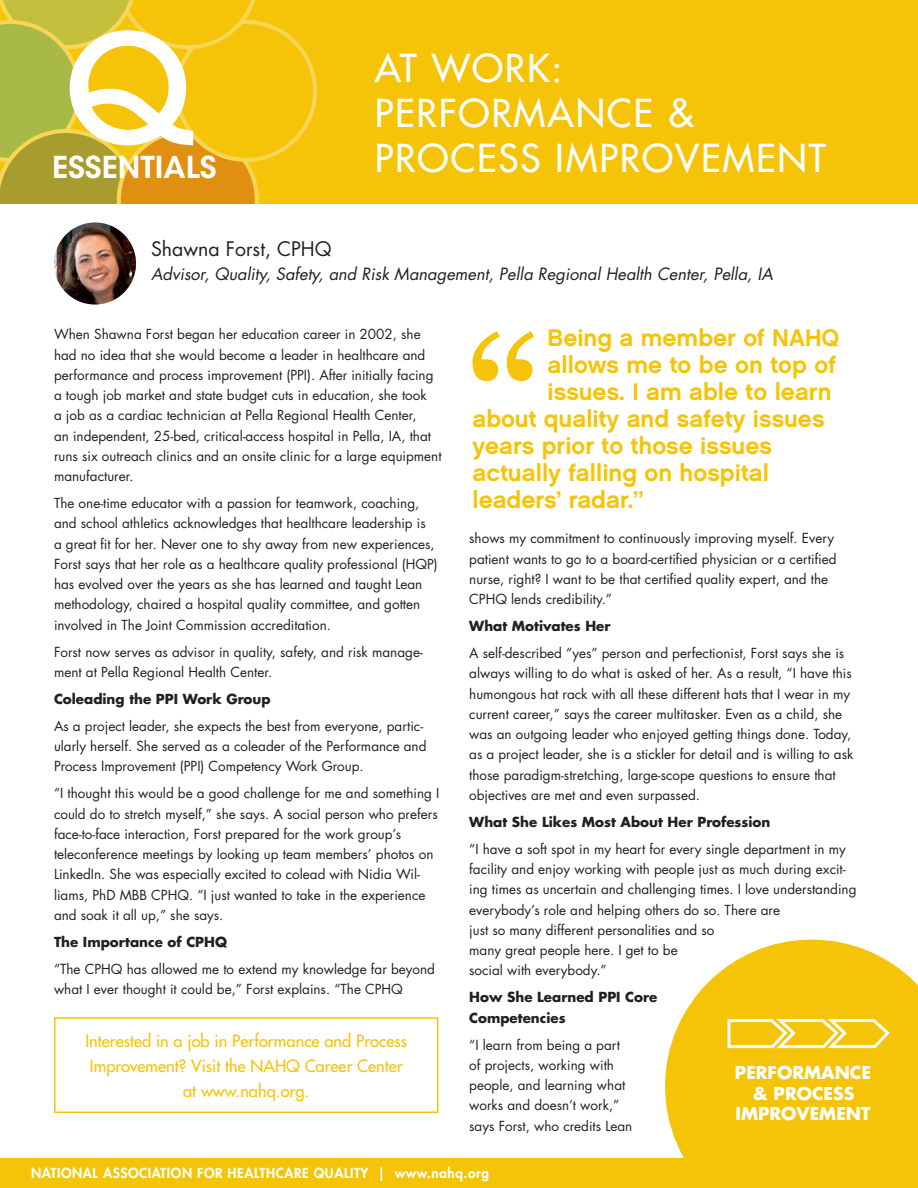
<style>
.page{position:relative;width:918px;height:1188px;background:#fff}
.page>*{position:absolute;margin:0;border:0;box-sizing:border-box;transform-origin:0 0}
.t1{font:500 37.5px/45px "Futura Std";letter-spacing:.05em;color:#fff}
.t2{font:600 30px "ITC Avant Garde Std";color:#fff}
.Callout{font:24px "Chalet New York Nineteen Sixty";color:#f5c409}
.t3{font:19.5px "Futura Std";color:#231f20}
.t4{font:700 17.25px/20.7px "Futura Std";color:#fff;text-align:center}
.Body_text_no_indent{font:500 16.5px/24.8px "Futura Std";color:#f5c409;text-align:center}
.t5{font:italic 16.5px "Futura Std";color:#231f20}
.Body_text_no_indent-2{font:13.5px/20.2px "Futura Std";color:#231f20}
.Body_text_no_indent-3{font:700 13.5px/20.2px "Futura Std";color:#231f20}
.t6{font:800 13.5px "Futura Std";letter-spacing:.04em;color:#fff}
</style>
<div class="page">
<div style="left:0;top:0;width:918px;height:204px;background:#f5c409"></div>
<img style="left:54px;top:222px;width:82px;height:83px;border-radius:41px">
<svg style="left:0;top:0;width:261px;height:272px"></svg>
<svg style="left:665px;top:940px;width:253px;height:218px;background:#f6cb29"></svg>
<div style="left:0;top:1158px;width:918px;height:30px;background:#f5c409"></div>
<svg style="left:726px;top:1016px;width:166px;height:34px"></svg>
<svg style="left:472px;top:331px;width:62px;height:50px"></svg>
<div style="left:54px;top:1017px;width:384px;height:96px;border:2px solid #f5c409"></div>
<h2 class="t2" style="left:52px;top:148px;width:166px">ESSENTIALS</h2>
<h1 class="t1" style="left:375px;top:46px;width:453px">AT WORK:<br>PERFORMANCE &amp;<br>PROCESS IMPROVEMENT</h1>
<h3 class="t3" style="left:151px;top:236px;width:182px">Shawna Forst, CPHQ</h3>
<p class="t5" style="left:151px;top:263px;width:623px">Advisor, Quality, Safety, and Risk Management, Pella Regional Health Center, Pella, IA</p>
<p class="Body_text_no_indent-2" style="left:54px;top:325px;width:389px">When Shawna Forst began her education career in 2002, she had no idea that she would become a leader in healthcare and performance and process improvement (PPI). After initially facing a tough job market and state budget cuts in education, she took<br>a job as a cardiac technician at Pella Regional Health Center,<br>an independent, 25-bed, critical-access hospital in Pella, IA, that runs six outreach clinics and an onsite clinic for a large equipment manufacturer.</p>
<p class="Body_text_no_indent-2" style="left:54px;top:493px;width:385px">The one-time educator with a passion for teamwork, coaching, and school athletics acknowledges that healthcare leadership is<br>a great fit for her. Never one to shy away from new experiences, Forst says that her role as a healthcare quality professional (HQP) has evolved over the years as she has learned and taught Lean methodology, chaired a hospital quality committee, and gotten involved in The Joint Commission accreditation.</p>
<p class="Body_text_no_indent-2" style="left:54px;top:642px;width:370px">Forst now serves as advisor in quality, safety, and risk manage&shy;ment at Pella Regional Health Center.</p>
<p class="Body_text_no_indent-3" style="left:54px;top:689px;width:218px">Coleading the PPI Work Group</p>
<p class="Body_text_no_indent-2" style="left:54px;top:716px;width:374px">As a project leader, she expects the best from everyone, partic&shy;ularly herself. She served as a coleader of the Performance and<br>Process Improvement (PPI) Competency Work Group.</p>
<p class="Body_text_no_indent-2" style="left:54px;top:784px;width:387px">“I thought this would be a good challenge for me and something I could do to stretch myself,” she says. A social person who prefers face-to-face interaction, Forst prepared for the work group’s teleconference meetings by looking up team members’ photos on LinkedIn. She was especially excited to colead with Nidia Wil&shy;liams, PhD MBB CPHQ. “I just wanted to take in the experience and soak it all up,” she says.</p>
<p class="Body_text_no_indent-3" style="left:54px;top:932px;width:175px">The Importance of CPHQ</p>
<p class="Body_text_no_indent-2" style="left:54px;top:959px;width:383px">“The CPHQ has allowed me to extend my knowledge far beyond what I ever thought it could be,” Forst explains. “The CPHQ</p>
<p class="Body_text_no_indent" style="left:85px;top:1029px;width:323px">Interested in a job in Performance and Process<br>Improvement? Visit the NAHQ Career Center at www.nahq.org.</p>
<p class="Callout" style="left:548px;top:323px;width:293px">Being a member of NAHQ</p>
<p class="Callout" style="left:548px;top:350px;width:290px">allows me to be on top of</p>
<p class="Callout" style="left:548px;top:377px;width:285px">issues. I am able to learn</p>
<p class="Callout" style="left:472px;top:404px;width:354px">about quality and safety issues</p>
<p class="Callout" style="left:472px;top:431px;width:301px">years prior to those issues</p>
<p class="Callout" style="left:472px;top:458px;width:298px">actually falling on hospital</p>
<p class="Callout" style="left:472px;top:485px;width:173px">leaders’ radar.”</p>
<p class="Body_text_no_indent-2" style="left:469px;top:529px;width:369px">shows my commitment to continuously improving myself. Every patient wants to go to a board-certified physician or a certified nurse, right? I want to be that certified quality expert, and the CPHQ lends credibility.”</p>
<p class="Body_text_no_indent-3" style="left:469px;top:616px;width:143px">What Motivates Her</p>
<p class="Body_text_no_indent-2" style="left:469px;top:643px;width:386px">A self-described “yes” person and perfectionist, Forst says she is always willing to do what is asked of her. As a result, “I have this humongous hat rack with all these different hats that I wear in my current career,” says the career multitasker. Even as a child, she was an outgoing leader who enjoyed getting things done. Today, as a project leader, she is a stickler for detail and is willing to ask those paradigm-stretching, large-scope questions to ensure that objectives are met and even surpassed.</p>
<p class="Body_text_no_indent-3" style="left:469px;top:812px;width:303px">What She Likes Most About Her Profession</p>
<p class="Body_text_no_indent-2" style="left:469px;top:839px;width:389px">“I have a soft spot in my heart for every single department in my facility and enjoy working with people just as much during excit&shy;ing times as uncertain and challenging times. I love understanding everybody’s role and helping others do so. There are<br>just so many different personalities and so<br>many great people here. I get to be<br>social with everybody.”</p>
<p class="Body_text_no_indent-3" style="left:469px;top:987px;width:190px">How She Learned PPI Core<br>Competencies</p>
<p class="Body_text_no_indent-2" style="left:469px;top:1035px;width:165px">“I learn from being a part of projects, working with people, and learning what works and doesn’t work,” says Forst, who credits Lean</p>
<p class="t4" style="left:735px;top:1062px;width:137px">PERFORMANCE &amp; PROCESS<br>IMPROVEMENT</p>
<p class="t6" style="left:31px;top:1164px;width:459px">NATIONAL ASSOCIATION FOR HEALTHCARE QUALITY | www.nahq.org</p>
</div>
